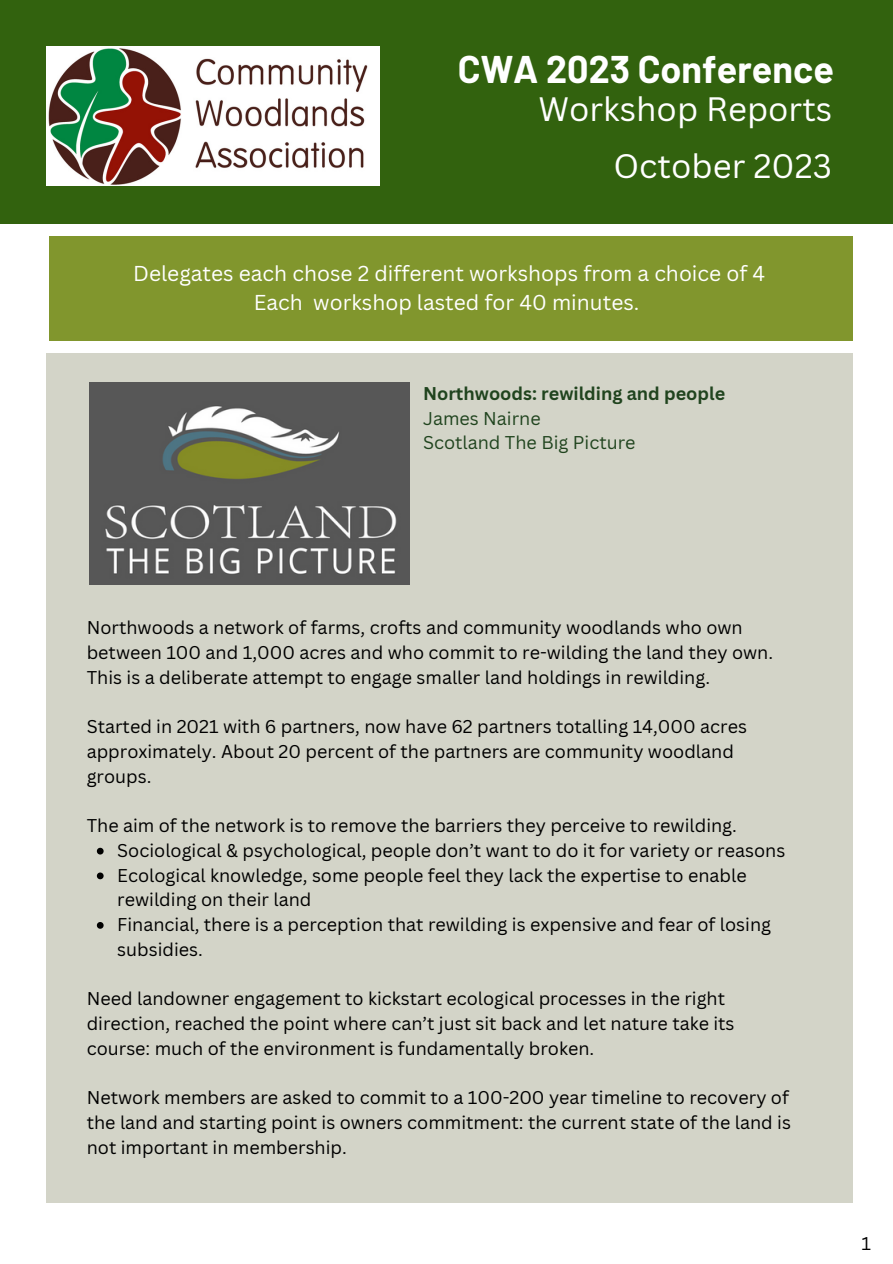
<style>
.page{position:relative;width:893px;height:1264px;background:#fff}
.page>*{position:absolute;margin:0;border:0;box-sizing:border-box;transform-origin:0 0}
.t1{font:700 37.65px "Barlow";color:#fff}
.t2{font:33px "Canva Sans";color:#fff}
.t3{font:21px "Canva Sans";color:#fff}
.t4{font:18px/24.8px "Canva Sans";color:#000}
.t5{font:18px "Canva Sans";color:#20441e}
.t6{font:700 18px "Canva Sans";color:#20441e}
</style>
<div class="page">
<div style="left:0;top:0;width:892px;height:224px;background:#32620e"></div>
<img style="left:46px;top:46px;width:333px;height:140px">
<div style="left:49px;top:236px;width:803px;height:105px;background:#81962d"></div>
<div style="left:46px;top:353px;width:806px;height:849px;background:#d3d4c8"></div>
<svg style="left:97px;top:847px;width:7px;height:7px"></svg>
<svg style="left:97px;top:872px;width:7px;height:7px"></svg>
<svg style="left:97px;top:922px;width:7px;height:6px"></svg>
<img style="left:89px;top:382px;width:321px;height:203px">
<p class="t1" style="left:458px;top:45px;width:377px">CWA 2023 Conference</p>
<p class="t2" style="left:538px;top:86px;width:295px">Workshop Reports</p>
<p class="t2" style="left:613px;top:142px;width:220px">October 2023</p>
<p class="t3" style="left:133px;top:258px;width:633px">Delegates each chose 2 different workshops from a choice of 4</p>
<p class="t3" style="left:254px;top:287px;width:387px">Each workshop lasted for 40 minutes.</p>
<p class="t6" style="left:423px;top:380px;width:303px">Northwoods: rewilding and people</p>
<p class="t5" style="left:423px;top:405px;width:119px">James Nairne</p>
<p class="t5" style="left:423px;top:430px;width:214px">Scotland The Big Picture</p>
<p class="t4" style="left:87px;top:614px;width:687px">Northwoods a network of farms, crofts and community woodlands who own between 100 and 1,000 acres and who commit to re-wilding the land they own.<br>This is a deliberate attempt to engage smaller land holdings in rewilding.</p>
<p class="t4" style="left:87px;top:713px;width:661px">Started in 2021 with 6 partners, now have 62 partners totalling 14,000 acres approximately. About 20 percent of the partners are community woodland groups.</p>
<p class="t4" style="left:87px;top:812px;width:651px">The aim of the network is to remove the barriers they perceive to rewilding.</p>
<p class="t4" style="left:117px;top:837px;width:669px">Sociological &amp; psychological, people don’t want to do it for variety or reasons</p>
<p class="t4" style="left:117px;top:862px;width:630px">Ecological knowledge, some people feel they lack the expertise to enable rewilding on their land</p>
<p class="t4" style="left:117px;top:911px;width:655px">Financial, there is a perception that rewilding is expensive and fear of losing subsidies.</p>
<p class="t4" style="left:87px;top:985px;width:649px">Need landowner engagement to kickstart ecological processes in the right direction, reached the point where can’t just sit back and let nature take its course: much of the environment is fundamentally broken.</p>
<p class="t4" style="left:87px;top:1084px;width:705px;text-align:justify">Network members are asked to commit to a 100-200 year timeline to recovery of the land and starting point is owners commitment: the current state of the land is not important in membership.</p>
<p class="t4" style="left:861px;top:1230px;width:11px">1</p>
</div>
